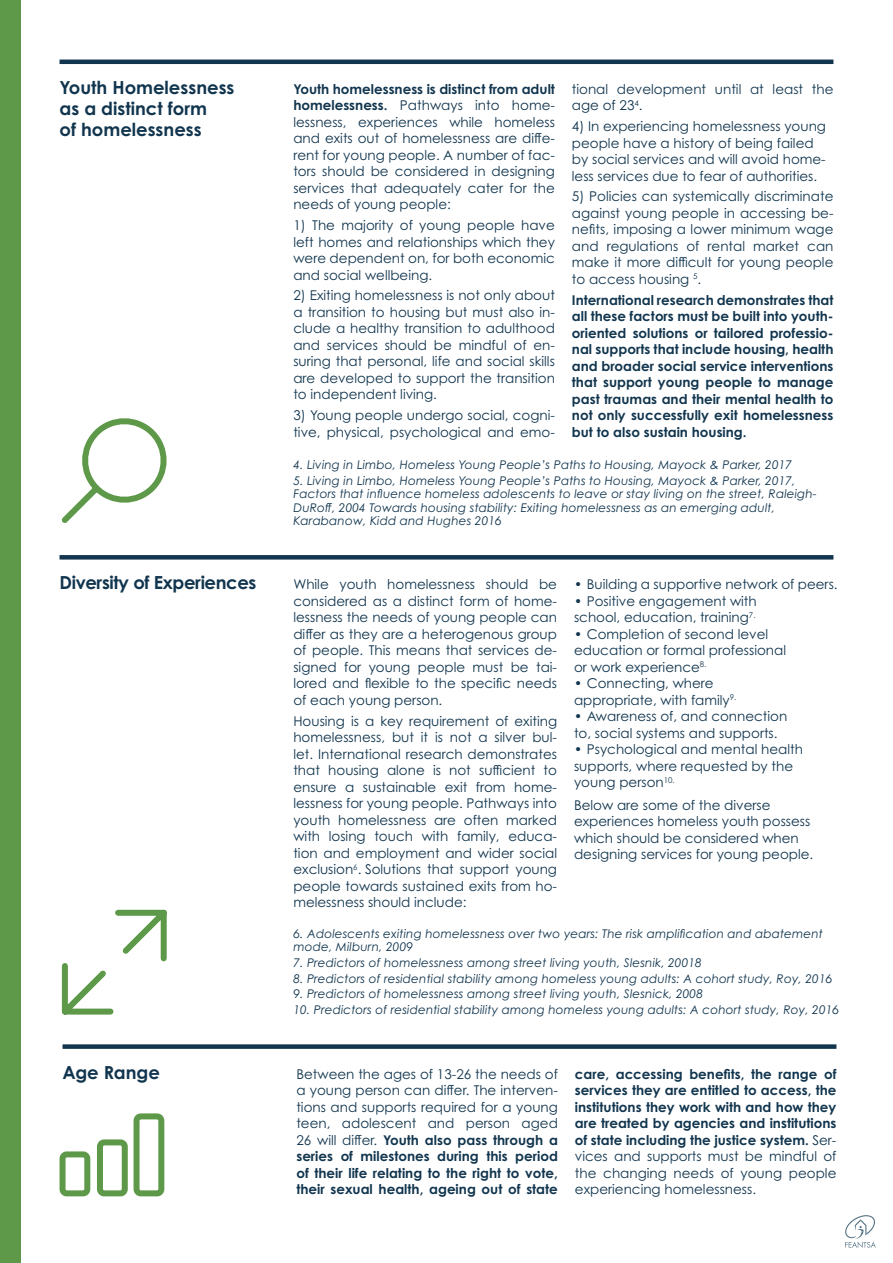
<style>
.page{position:relative;width:893px;height:1263px;background:#fff}
.page>*{position:absolute;margin:0;border:0;box-sizing:border-box;transform-origin:0 0}
.t1{font:700 18px/21px "Century Gothic Pro";color:#11354e}
.t2{font:700 18px "Century Gothic Pro";letter-spacing:-.02em;color:#11354e}
.t3{font:13.5px/16.5px "Century Gothic Pro";color:#11354e}
.t4{font:700 13.5px/16.5px "Century Gothic Pro";color:#11354e;text-align:justify}
.t5{font:italic 12px/13.5px "Century Gothic Pro";letter-spacing:.01em;color:#11354e}
.s1{font-weight:700}
.s2{font-weight:400}
</style>
<div class="page">
<div style="left:0;top:0;width:21px;height:1263px;background:#5d9949"></div>
<svg style="left:845px;top:1215px;width:31px;height:33px"></svg>
<svg style="left:60px;top:555px;width:773px;height:4px;background:#143850"></svg>
<svg style="left:61px;top:909px;width:106px;height:106px"></svg>
<hr style="left:60px;top:60px;width:773px;height:4px;background:#11354e">
<svg style="left:61px;top:418px;width:106px;height:105px"></svg>
<div style="left:63px;top:1044px;width:773px;height:5px;background:#11354e"></div>
<div style="left:60px;top:1151px;width:30px;height:45px;border:6px solid #5d9949;border-radius:4px"></div>
<div style="left:97px;top:1139px;width:31px;height:57px;border:6px solid #5d9949;border-radius:4px"></div>
<div style="left:134px;top:1113px;width:30px;height:83px;border:6px solid #5d9949;border-radius:4px"></div>
<h1 class="t1" style="left:60px;top:76px;width:176px">Youth Homelessness as a distinct form<br>of homelessness</h1>
<h1 class="t2" style="left:60px;top:572px;width:198px">Diversity of Experiences</h1>
<p class="t3" style="left:293px;top:81px;width:263px;text-align:justify"><span class="s1">Youth homelessness is distinct from adult homelessness.</span> Pathways into home&shy;lessness, experiences while homeless and exits out of homelessness are diffe&shy;rent for young people. A number of fac&shy;tors should be considered in designing services that adequately cater for the needs of young people:</p>
<p class="t3" style="left:293px;top:217px;width:263px;text-align:justify">1) The majority of young people have left homes and relationships which they were dependent on, for both economic and social wellbeing.</p>
<p class="t3" style="left:293px;top:287px;width:263px;text-align:justify">2) Exiting homelessness is not only about a transition to housing but must also in&shy;clude a healthy transition to adulthood and services should be mindful of en&shy;suring that personal, life and social skills are developed to support the transition to independent living.</p>
<p class="t3" style="left:293px;top:407px;width:263px">3) Young people undergo social, cogni&shy;tive, physical, psychological and emo-</p>
<p class="t3" style="left:572px;top:81px;width:263px">tional development until at least the age of 23<sup>4</sup>.</p>
<p class="t3" style="left:572px;top:118px;width:256px">4) In experiencing homelessness young people have a history of being failed by social services and will avoid home&shy;less services due to fear of authorities.</p>
<p class="t3" style="left:572px;top:188px;width:263px;text-align:justify">5) Policies can systemically discriminate against young people in accessing be&shy;nefits, imposing a lower minimum wage and regulations of rental market can make it more difficult for young people to access housing <sup>5</sup>.</p>
<p class="t4" style="left:572px;top:291px;width:263px">International research demonstrates that all these factors must be built into youth&shy;oriented solutions or tailored professio&shy;nal supports that include housing, health and broader social service interventions that support young people to manage past traumas and their mental health to not only successfully exit homelessness but to also sustain housing.</p>
<p class="t5" style="left:293px;top:458px;width:500px">4. Living in Limbo, Homeless Young People’s Paths to Housing, Mayock &amp; Parker, 2017</p>
<p class="t5" style="left:293px;top:474px;width:525px">5. Living in Limbo, Homeless Young People’s Paths to Housing, Mayock &amp; Parker, 2017, Factors that influence homeless adolescents to leave or stay living on the street, Raleigh-DuRoff, 2004 Towards housing stability: Exiting homelessness as an emerging adult, Karabanow, Kidd and Hughes 2016</p>
<p class="t3" style="left:293px;top:576px;width:265px;text-align:justify">While youth homelessness should be considered as a distinct form of home&shy;lessness the needs of young people can differ as they are a heterogenous group of people. This means that services de&shy;signed for young people must be tai&shy;lored and flexible to the specific needs of each young person.</p>
<p class="t3" style="left:293px;top:712px;width:265px;text-align:justify">Housing is a key requirement of exiting homelessness, but it is not a silver bul&shy;let. International research demonstrates that housing alone is not sufficient to ensure a sustainable exit from home&shy;lessness for young people. Pathways into youth homelessness are often marked with losing touch with family, educa&shy;tion and employment and wider social exclusion<sup>6</sup>. Solutions that support young people towards sustained exits from ho&shy;melessness should include:</p>
<p class="t3" style="left:574px;top:576px;width:265px">• Building a supportive network of peers.</p>
<p class="t3" style="left:574px;top:593px;width:184px">• Positive engagement with school, education, training<sup>7.</sup></p>
<p class="t3" style="left:574px;top:626px;width:214px">• Completion of second level education or formal professional or work experience<sup>8.</sup></p>
<p class="t3" style="left:574px;top:675px;width:164px">• Connecting, where appropriate, with family<sup>9.</sup></p>
<p class="t3" style="left:574px;top:708px;width:215px">• Awareness of, and connection to, social systems and supports.</p>
<p class="t3" style="left:574px;top:741px;width:230px">• Psychological and mental health supports, where requested by the young person<sup>10.</sup></p>
<p class="t3" style="left:574px;top:797px;width:241px">Below are some of the diverse experiences homeless youth possess which should be considered when designing services for young people.</p>
<p class="t5" style="left:293px;top:926px;width:531px">6. Adolescents exiting homelessness over two years: The risk amplification and abatement mode, Milburn, 2009</p>
<p class="t5" style="left:293px;top:956px;width:410px">7. Predictors of homelessness among street living youth, Slesnik, 20018</p>
<p class="t5" style="left:293px;top:971px;width:540px">8. Predictors of residential stability among homeless young adults: A cohort study, Roy, 2016</p>
<p class="t5" style="left:293px;top:987px;width:411px">9. Predictors of homelessness among street living youth, Slesnick, 2008</p>
<p class="t5" style="left:293px;top:1002px;width:547px">10. Predictors of residential stability among homeless young adults: A cohort study, Roy, 2016</p>
<h1 class="t1" style="left:63px;top:1061px;width:99px">Age Range</h1>
<p class="t3" style="left:296px;top:1065px;width:263px;text-align:justify">Between the ages of 13-26 the needs of a young person can differ. The interven&shy;tions and supports required for a young teen, adolescent and person aged 26 will differ. <span class="s1">Youth also pass through a series of milestones during this period of their life relating to the right to vote, their sexual health, ageing out of state</span></p>
<p class="t4" style="left:575px;top:1065px;width:263px">care, accessing benefits, the range of services they are entitled to access, the institutions they work with and how they are treated by agencies and institutions of state including the justice system. <span class="s2">Ser&shy;vices and supports must be mindful of the changing needs of young people experiencing homelessness.</span></p>
</div>
